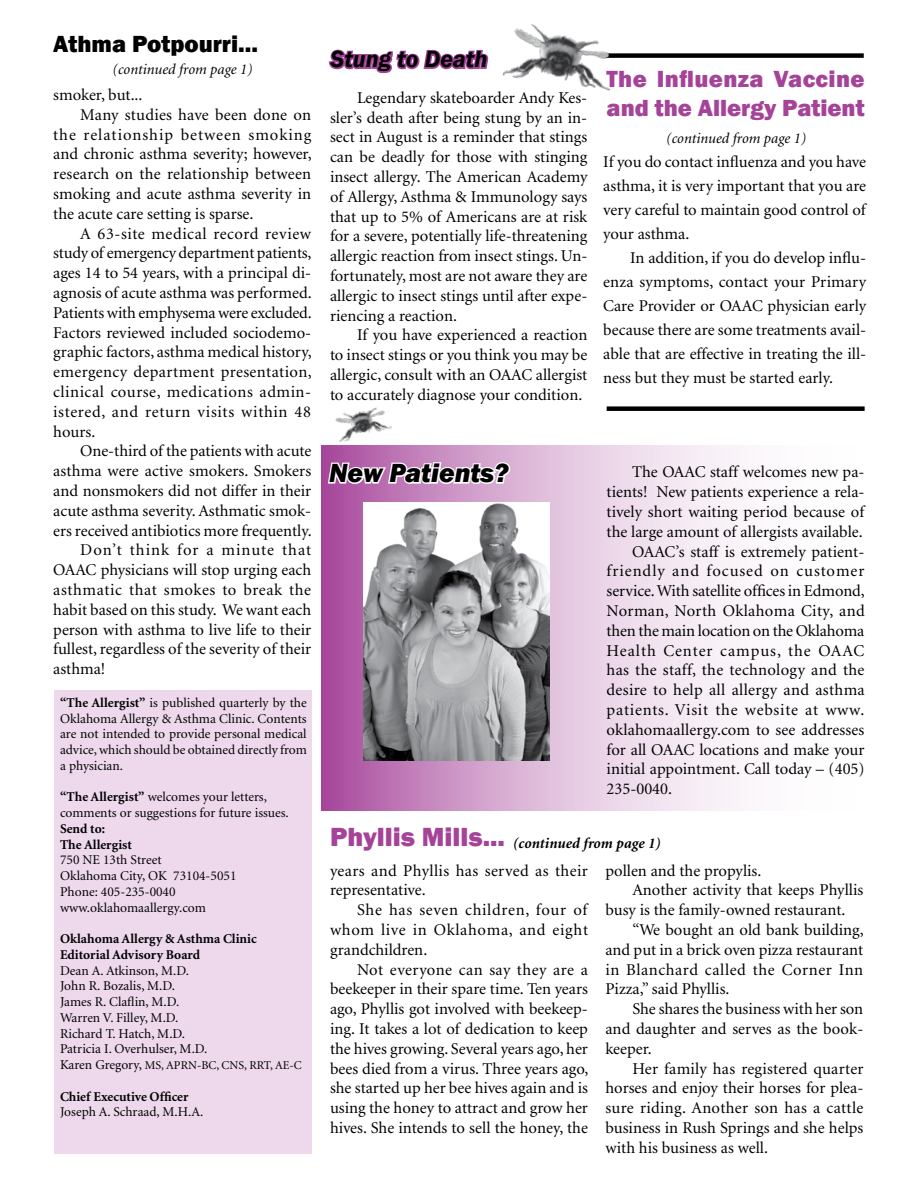
<style>
.page{position:relative;width:918px;height:1188px;background:#fff}
.page>*{position:absolute;margin:0;border:0;box-sizing:border-box;transform-origin:0 0}
.t1{font:italic 800 27px "Franklin Gothic";color:#000}
.t2{font:800 24px/28.8px "Franklin Gothic";color:#a54399}
.t3{font:800 24px "Franklin Gothic";color:#000}
.t4{font:italic 600 24px "Franklin Gothic";color:#000}
.t5{font:16.5px/19.8px "Minion";color:#000;text-align:justify}
.t6{font:16.5px/19.8px "Minion";letter-spacing:.02em;color:#000}
.t7{font:16.5px "Minion";letter-spacing:.03em;color:#000}
.t8{font:16.5px "Minion";letter-spacing:.035em;color:#000}
.t9{font:16.5px "Minion";letter-spacing:.055em;color:#000}
.t10{font:16.5px "Minion";letter-spacing:.06em;color:#000}
.t11{font:16.5px "Minion";letter-spacing:.04em;color:#000}
.t12{font:16.5px "Minion";letter-spacing:.045em;color:#000}
.t13{font:italic 15px "Minion";color:#000}
.t14{font:italic 700 15px "Minion";color:#000}
.t15{font:13.5px/15.8px "Minion";color:#000}
.t16{font:700 13.5px/15.8px "Minion";color:#000}
.t17{font:12px "Minion";color:#000}
.s1{font-weight:700}
.s2{font-size:13.5px}
.s3{font-family:"Franklin Gothic";font-weight:800;font-style:normal;font-size:27px;color:#a54399}
</style>
<div class="page">
<svg style="left:321px;top:446px;width:419px;height:364px;background:#e1c1dd"></svg>
<div style="left:54px;top:690px;width:258px;height:464px;background:#edd9eb"></div>
<svg style="left:326px;top:445px;width:187px;height:52px"></svg>
<img style="left:364px;top:502px;width:185px;height:258px">
<svg style="left:328px;top:49px;width:161px;height:25px"></svg>
<img style="left:335px;top:407px;width:57px;height:35px">
<div style="left:606px;top:53px;width:258px;height:5px;background:#000"></div>
<div style="left:607px;top:406px;width:258px;height:5px;background:#000"></div>
<img style="left:503px;top:24px;width:117px;height:67px">
<h2 class="t3" style="left:53px;top:29px;width:206px">Athma Potpourri...</h2>
<p class="t13" style="left:113px;top:62px;width:142px">(continued from page 1)</p>
<p class="t5" style="left:53px;top:86px;width:91px">smoker, but...</p>
<p class="t5" style="left:80px;top:105px;width:232px">Many studies have been done on</p>
<p class="t10" style="left:53px;top:126px;width:260px">the relationship between smoking</p>
<p class="t5" style="left:53px;top:145px;width:260px">and chronic asthma severity; however,</p>
<p class="t5" style="left:53px;top:165px;width:260px">research on the relationship between</p>
<p class="t5" style="left:53px;top:185px;width:259px">smoking and acute asthma severity in</p>
<p class="t5" style="left:53px;top:204px;width:202px">the acute care setting is sparse.</p>
<p class="t7" style="left:80px;top:225px;width:232px">A 63-site medical record review</p>
<p class="t5" style="left:53px;top:244px;width:260px">study of emergency department patients,</p>
<p class="t5" style="left:53px;top:264px;width:259px">ages 14 to 54 years, with a principal di-</p>
<p class="t5" style="left:53px;top:284px;width:260px">agnosis of acute asthma was performed.</p>
<p class="t5" style="left:53px;top:303px;width:260px">Patients with emphysema were excluded.</p>
<p class="t5" style="left:53px;top:323px;width:259px">Factors reviewed included sociodemo-</p>
<p class="t5" style="left:53px;top:343px;width:260px">graphic factors, asthma medical history,</p>
<p class="t6" style="left:53px;top:363px;width:260px">emergency department presentation,</p>
<p class="t7" style="left:53px;top:384px;width:259px">clinical course, medications admin-</p>
<p class="t11" style="left:53px;top:403px;width:259px">istered, and return visits within 48</p>
<p class="t5" style="left:53px;top:422px;width:44px">hours.</p>
<p class="t5" style="left:80px;top:442px;width:233px">One-third of the patients with acute</p>
<p class="t5" style="left:53px;top:462px;width:259px">asthma were active smokers. Smokers</p>
<p class="t5" style="left:53px;top:482px;width:259px">and nonsmokers did not differ in their</p>
<p class="t5" style="left:53px;top:501px;width:259px">acute asthma severity. Asthmatic smok-</p>
<p class="t5" style="left:53px;top:521px;width:260px">ers received antibiotics more frequently.</p>
<p class="t10" style="left:80px;top:542px;width:233px">Don’t think for a minute that</p>
<p class="t5" style="left:53px;top:561px;width:259px">OAAC physicians will stop urging each</p>
<p class="t8" style="left:53px;top:582px;width:259px">asthmatic that smokes to break the</p>
<p class="t5" style="left:53px;top:600px;width:259px">habit based on this study. We want each</p>
<p class="t5" style="left:53px;top:620px;width:259px">person with asthma to live life to their</p>
<p class="t5" style="left:53px;top:640px;width:259px">fullest, regardless of the severity of their</p>
<p class="t5" style="left:53px;top:660px;width:54px">asthma!</p>
<p class="t15" style="left:60px;top:695px;width:248px;text-align:justify"><span class="s1">“The Allergist”</span> is published quarterly by the Oklahoma Allergy &amp; Asthma Clinic. Contents are not intended to provide personal medical advice, which should be obtained directly from a physician.</p>
<p class="t15" style="left:60px;top:790px;width:230px"><span class="s1">“The Allergist”</span> welcomes your letters, comments or suggestions for future issues.</p>
<p class="t16" style="left:60px;top:821px;width:73px">Send to:<br>The Allergist</p>
<p class="t15" style="left:60px;top:853px;width:178px">750 NE 13th Street<br>Oklahoma City, OK 73104-5051<br>Phone: 405-235-0040 www.oklahomaallergy.com</p>
<p class="t16" style="left:60px;top:931px;width:198px">Oklahoma Allergy &amp; Asthma Clinic<br>Editorial Advisory Board</p>
<p class="t15" style="left:60px;top:963px;width:149px">Dean A. Atkinson, M.D.<br>John R. Bozalis, M.D.<br>James R. Claflin, M.D.<br>Warren V. Filley, M.D.<br>Richard T. Hatch, M.D.<br>Patricia I. Overhulser, M.D.</p>
<p class="t17" style="left:60px;top:1059px;width:243px"><span class="s2">Karen Gregory,</span> MS, APRN-BC, CNS, RRT, AE-C</p>
<p class="t16" style="left:60px;top:1089px;width:130px">Chief Executive Officer</p>
<p class="t15" style="left:60px;top:1105px;width:145px">Joseph A. Schraad, M.H.A.</p>
<h2 class="t4" style="left:331px;top:44px;width:159px">Stung to Death</h2>
<p class="t5" style="left:330px;top:88px;width:259px;text-indent:27px">Legendary skateboarder Andy Kes&shy;sler’s death after being stung by an in&shy;sect in August is a reminder that stings can be deadly for those with stinging insect allergy. The American Academy of Allergy, Asthma &amp; Immunology says that up to 5% of Americans are at risk for a severe, potentially life-threatening allergic reaction from insect stings. Un&shy;fortunately, most are not aware they are allergic to insect stings until after expe&shy;riencing a reaction.</p>
<p class="t5" style="left:330px;top:326px;width:259px;text-indent:27px">If you have experienced a reaction to insect stings or you think you may be allergic, consult with an OAAC allergist to accurately diagnose your condition.</p>
<h2 class="t2" style="left:607px;top:65px;width:259px">The Influenza Vaccine and the Allergy Patient</h2>
<p class="t13" style="left:666px;top:131px;width:142px">(continued from page 1)</p>
<p class="t5" style="left:603px;top:150px;width:264px;line-height:24px">If you do contact influenza and you have asthma, it is very important that you are very careful to maintain good control of your asthma.</p>
<p class="t5" style="left:603px;top:246px;width:265px;line-height:24px;text-indent:27px">In addition, if you do develop influ&shy;enza symptoms, contact your Primary Care Provider or OAAC physician early because there are some treatments avail&shy;able that are effective in treating the ill&shy;ness but they must be started early.</p>
<h1 class="t1" style="left:329px;top:455px;width:181px">New Patients?</h1>
<p class="t5" style="left:632px;top:463px;width:234px">The OAAC staff welcomes new pa-</p>
<p class="t5" style="left:607px;top:483px;width:260px">tients! New patients experience a rela-</p>
<p class="t5" style="left:607px;top:502px;width:259px">tively short waiting period because of</p>
<p class="t5" style="left:607px;top:522px;width:258px">the large amount of allergists available.</p>
<p class="t5" style="left:632px;top:542px;width:234px">OAAC’s staff is extremely patient-</p>
<p class="t9" style="left:607px;top:563px;width:259px">friendly and focused on customer</p>
<p class="t5" style="left:607px;top:582px;width:260px">service. With satellite offices in Edmond,</p>
<p class="t6" style="left:607px;top:601px;width:260px">Norman, North Oklahoma City, and</p>
<p class="t5" style="left:607px;top:621px;width:259px">then the main location on the Oklahoma</p>
<p class="t9" style="left:607px;top:642px;width:259px">Health Center campus, the OAAC</p>
<p class="t5" style="left:607px;top:661px;width:259px">has the staff, the technology and the</p>
<p class="t6" style="left:607px;top:681px;width:260px">desire to help all allergy and asthma</p>
<p class="t12" style="left:607px;top:702px;width:259px">patients. Visit the website at www.</p>
<p class="t5" style="left:607px;top:720px;width:259px">oklahomaallergy.com to see addresses</p>
<p class="t5" style="left:607px;top:740px;width:259px">for all OAAC locations and make your</p>
<p class="t5" style="left:607px;top:760px;width:259px">initial appointment. Call today – (405)</p>
<p class="t5" style="left:607px;top:780px;width:67px">235-0040.</p>
<p class="t14" style="left:330px;top:836px;width:332px"><span class="s3">Phyllis Mills...</span> (continued from page 1)</p>
<p class="t6" style="left:330px;top:861px;width:259px">years and Phyllis has served as their representative.</p>
<p class="t5" style="left:330px;top:901px;width:260px;text-indent:27px">She has seven children, four of whom live in Oklahoma, and eight grandchildren.</p>
<p class="t5" style="left:330px;top:960px;width:260px;text-indent:27px">Not everyone can say they are a beekeeper in their spare time. Ten years ago, Phyllis got involved with beekeep&shy;ing. It takes a lot of dedication to keep the hives growing. Several years ago, her bees died from a virus. Three years ago, she started up her bee hives again and is using the honey to attract and grow her hives. She intends to sell the honey, the</p>
<p class="t5" style="left:605px;top:861px;width:158px">pollen and the propylis.</p>
<p class="t5" style="left:632px;top:881px;width:232px">Another activity that keeps Phyllis</p>
<p class="t5" style="left:605px;top:901px;width:242px">busy is the family-owned restaurant.</p>
<p class="t5" style="left:632px;top:920px;width:233px">“We bought an old bank building,</p>
<p class="t5" style="left:605px;top:940px;width:259px">and put in a brick oven pizza restaurant</p>
<p class="t8" style="left:605px;top:961px;width:259px">in Blanchard called the Corner Inn</p>
<p class="t5" style="left:605px;top:980px;width:126px">Pizza,” said Phyllis.</p>
<p class="t5" style="left:632px;top:1000px;width:232px">She shares the business with her son</p>
<p class="t5" style="left:605px;top:1019px;width:259px">and daughter and serves as the book-</p>
<p class="t5" style="left:605px;top:1039px;width:48px">keeper.</p>
<p class="t5" style="left:632px;top:1059px;width:233px">Her family has registered quarter</p>
<p class="t5" style="left:605px;top:1079px;width:259px">horses and enjoy their horses for plea-</p>
<p class="t5" style="left:605px;top:1099px;width:259px">sure riding. Another son has a cattle</p>
<p class="t5" style="left:605px;top:1118px;width:260px">business in Rush Springs and she helps</p>
<p class="t5" style="left:605px;top:1138px;width:164px">with his business as well.</p>
</div>
